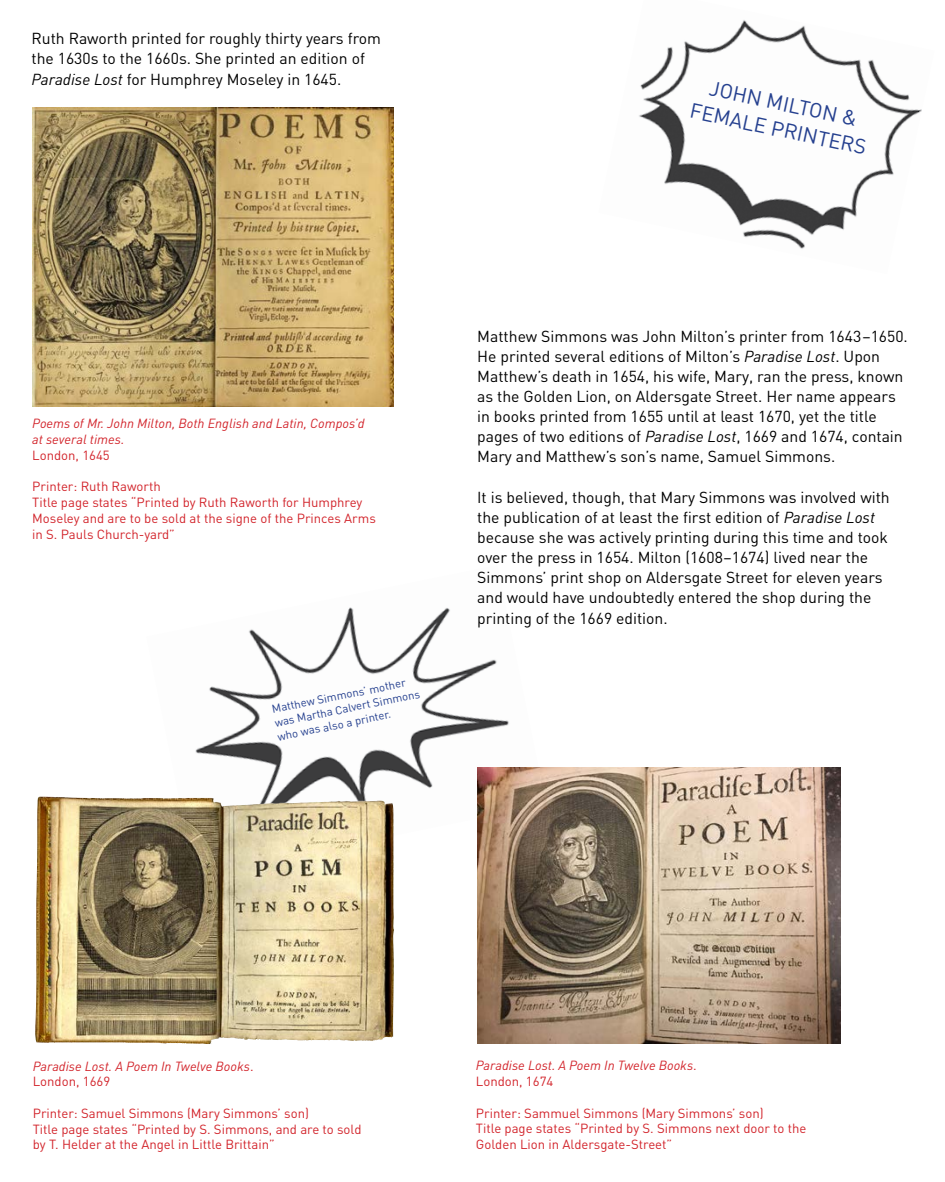
<style>
.page{position:relative;width:945px;height:1182px;background:#fff}
.page>*{position:absolute;margin:0;border:0;box-sizing:border-box;transform-origin:0 0}
.t1{font:20.65px/25.8px "DIN";color:#25408f;text-align:center}
.t2{font:15.75px/20.1px "DIN";color:#000}
.t3{font:13.12px/15.8px "DIN";color:#d2232a}
.t4{font:italic 13.12px/15.8px "DIN";color:#d2232a}
.t5{font:11.38px/14px "DIN";color:#25408f}
.s1{font-style:italic}
.s2{font-style:normal}
</style>
<div class="page">
<img style="left:195px;top:607px;width:314px;height:189px">
<img style="left:32px;top:107px;width:361px;height:300px">
<img style="left:477px;top:767px;width:363px;height:276px">
<img style="left:35px;top:796px;width:359px;height:247px">
<img style="left:639px;top:20px;width:283px;height:229px">
<p class="t2" style="left:32px;top:28px;width:351px">Ruth Raworth printed for roughly thirty years from the 1630s to the 1660s. She printed an edition of<br><span class="s1">Paradise Lost</span> for Humphrey Moseley in 1645.</p>
<h1 class="t1" style="left:698px;top:72px;width:181px;rotate:12deg">JOHN MILTON &amp;<br>FEMALE PRINTERS</h1>
<p class="t4" style="left:32px;top:415px;width:334px">Poems of Mr. John Milton, Both English and Latin, Compos’d at several times.</p>
<p class="t3" style="left:32px;top:447px;width:79px">London, 1645</p>
<p class="t3" style="left:32px;top:478px;width:345px">Printer: Ruth Raworth<br>Title page states “Printed by Ruth Raworth for Humphrey Moseley and are to be sold at the signe of the Princes Arms in S. Pauls Church-yard”</p>
<p class="t5" style="left:270px;top:702px;width:150px;rotate:-12deg">Matthew Simmons’ mother was Martha Calvert Simmons who was also a printer.</p>
<p class="t2" style="left:477px;top:325px;width:432px">Matthew Simmons was John Milton’s printer from 1643–1650.<br>He printed several editions of Milton’s <span class="s1">Paradise Lost</span>. Upon Matthew’s death in 1654, his wife, Mary, ran the press, known as the Golden Lion, on Aldersgate Street. Her name appears in books printed from 1655 until at least 1670, yet the title pages of two editions of <span class="s1">Paradise Lost</span>, 1669 and 1674, contain Mary and Matthew’s son’s name, Samuel Simmons.</p>
<p class="t2" style="left:477px;top:486px;width:414px">It is believed, though, that Mary Simmons was involved with the publication of at least the first edition of <span class="s1">Paradise Lost </span>because she was actively printing during this time and took over the press in 1654. Milton (1608–1674) lived near the Simmons’ print shop on Aldersgate Street for eleven years and would have undoubtedly entered the shop during the printing of the 1669 edition.</p>
<p class="t4" style="left:33px;top:1057px;width:222px">Paradise Lost. A Poem In Twelve Books<span class="s2">.<br>London, 1669</span></p>
<p class="t3" style="left:33px;top:1104px;width:330px">Printer: Samuel Simmons (Mary Simmons’ son)<br>Title page states “Printed by S. Simmons, and are to sold by T. Helder at the Angel in Little Brittain”</p>
<p class="t4" style="left:476px;top:1057px;width:222px">Paradise Lost. A Poem In Twelve Books<span class="s2">.<br>London, 1674</span></p>
<p class="t3" style="left:476px;top:1104px;width:332px">Printer: Sammuel Simmons (Mary Simmons’ son)<br>Title page states “Printed by S. Simmons next door to the<br>Golden Lion in Aldersgate-Street”</p>
</div>
